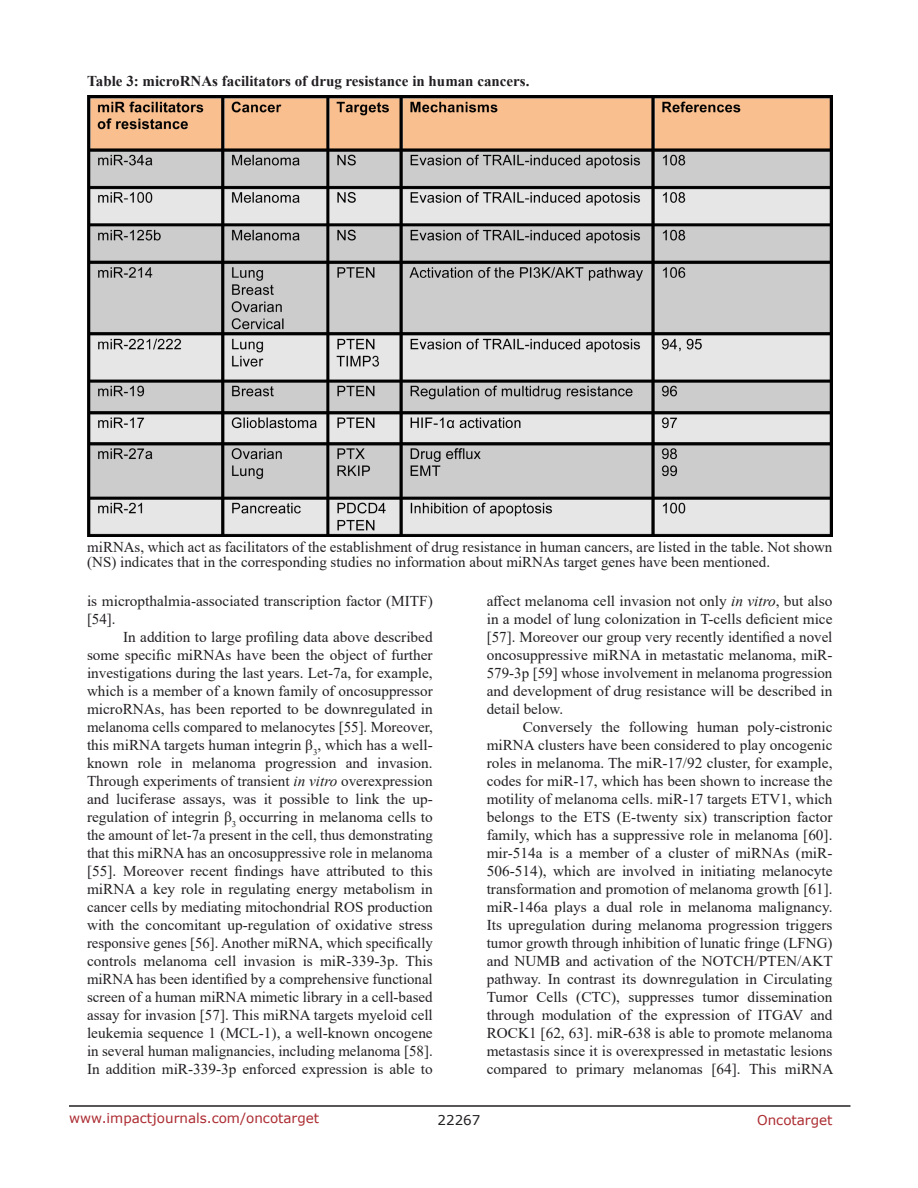
<style>
.page{position:relative;width:918px;height:1188px;background:#fff}
.page>*{position:absolute;margin:0;border:0;box-sizing:border-box;transform-origin:0 0}
.BodyText{font:15px/18px "Times New Roman";color:#221f22;text-align:justify}
.TableText{font:15px/15px "Times New Roman";color:#221f22}
.TableHeading{font:700 15px "Times New Roman";color:#221f22}
.t1{font:13.5px "Verdana";color:#ac2b31}
.t2{font:13.5px "Verdana";color:#221f22}
.s1{font-style:italic}
</style>
<div class="page">
<hr style="left:69px;top:1105px;width:781px;height:2px;background:#231f20">
<img style="left:87px;top:95px;width:745px;height:441px">
<p class="TableHeading" style="left:87px;top:70px;width:444px">Table 3: microRNAs facilitators of drug resistance in human cancers.</p>
<p class="TableText" style="left:87px;top:539px;width:747px">miRNAs, which act as facilitators of the establishment of drug resistance in human cancers, are listed in the table. Not shown (NS) indicates that in the corresponding studies no information about miRNAs target genes have been mentioned.</p>
<p class="BodyText" style="left:87px;top:592px;width:347px">is micropthalmia-associated transcription factor (MITF) [54].</p>
<p class="BodyText" style="left:87px;top:628px;width:347px;text-indent:36px">In addition to large profiling data above described some specific miRNAs have been the object of further investigations during the last years. Let-7a, for example, which is a member of a known family of oncosuppressor microRNAs, has been reported to be downregulated in melanoma cells compared to melanocytes [55]. Moreover, this miRNA targets human integrin β<sub>3</sub>, which has a well&shy;known role in melanoma progression and invasion.<br>Through experiments of transient <span class="s1">in vitro</span> overexpression and luciferase assays, was it possible to link the up&shy;regulation of integrin β<sub>3</sub> occurring in melanoma cells to the amount of let-7a present in the cell, thus demonstrating that this miRNA has an oncosuppressive role in melanoma [55]. Moreover recent findings have attributed to this miRNA a key role in regulating energy metabolism in cancer cells by mediating mitochondrial ROS production with the concomitant up-regulation of oxidative stress responsive genes [56]. Another miRNA, which specifically controls melanoma cell invasion is miR-339-3p. This miRNA has been identified by a comprehensive functional screen of a human miRNA mimetic library in a cell-based assay for invasion [57]. This miRNA targets myeloid cell leukemia sequence 1 (MCL-1), a well-known oncogene in several human malignancies, including melanoma [58].<br>In addition miR-339-3p enforced expression is able to</p>
<p class="BodyText" style="left:487px;top:592px;width:347px">affect melanoma cell invasion not only <span class="s1">in vitro</span>, but also in a model of lung colonization in T-cells deficient mice [57]. Moreover our group very recently identified a novel oncosuppressive miRNA in metastatic melanoma, miR-579-3p [59] whose involvement in melanoma progression and development of drug resistance will be described in detail below.</p>
<p class="BodyText" style="left:487px;top:718px;width:348px;text-indent:36px">Conversely the following human poly-cistronic miRNA clusters have been considered to play oncogenic roles in melanoma. The miR-17/92 cluster, for example, codes for miR-17, which has been shown to increase the motility of melanoma cells. miR-17 targets ETV1, which belongs to the ETS (E-twenty six) transcription factor family, which has a suppressive role in melanoma [60]. mir-514a is a member of a cluster of miRNAs (miR-506-514), which are involved in initiating melanocyte transformation and promotion of melanoma growth [61]. miR-146a plays a dual role in melanoma malignancy.<br>Its upregulation during melanoma progression triggers tumor growth through inhibition of lunatic fringe (LFNG) and NUMB and activation of the NOTCH/PTEN/AKT pathway. In contrast its downregulation in Circulating Tumor Cells (CTC), suppresses tumor dissemination through modulation of the expression of ITGAV and ROCK1 [62, 63]. miR-638 is able to promote melanoma metastasis since it is overexpressed in metastatic lesions compared to primary melanomas [64]. This miRNA</p>
<p class="t1" style="left:69px;top:1109px;width:252px">www.impactjournals.com/oncotarget</p>
<p class="t2" style="left:438px;top:1111px;width:44px">22267</p>
<p class="t1" style="left:757px;top:1111px;width:77px">Oncotarget</p>
</div>
